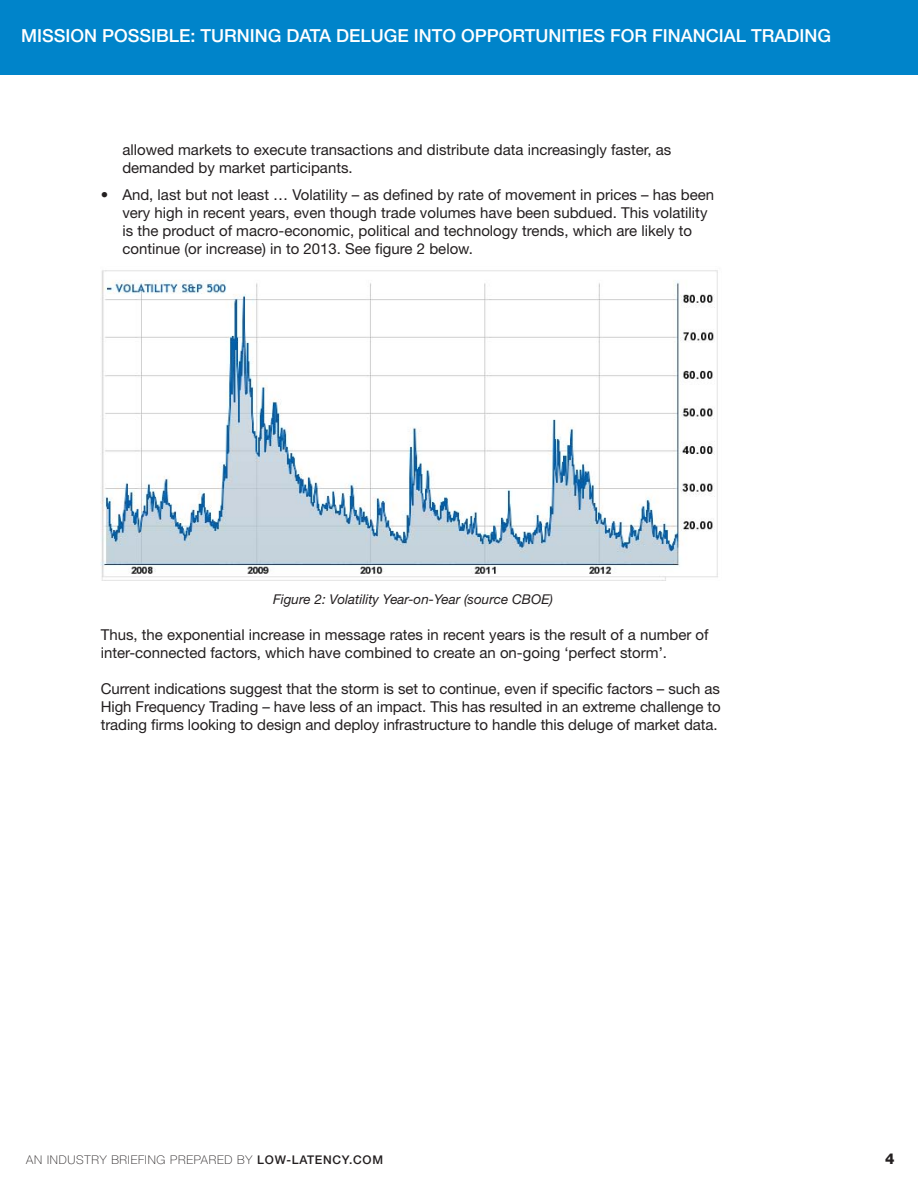
<style>
.page{position:relative;width:918px;height:1188px;background:#fff}
.page>*{position:absolute;margin:0;border:0;box-sizing:border-box;transform-origin:0 0}
.t1{font:500 18px "Helvetica Neue";color:#fff}
.General_Text{font:15px/18px "Helvetica Neue";color:#231f20}
.Bullets{font:15px/18px "Helvetica Neue";color:#231f20}
.t2{font:800 15px "Helvetica Neue";color:#231f20}
.General_Text-2{font:italic 13.5px "Helvetica Neue";color:#231f20}
.t3{font:100 12px "Helvetica Neue";letter-spacing:.06em;color:#231f20}
.s1{font-weight:500}
</style>
<div class="page">
<div style="left:0;top:0;width:918px;height:75px;background:#0084ca"></div>
<img style="left:101px;top:270px;width:617px;height:311px">
<p class="t1" style="left:21px;top:25px;width:453px">MISSION POSSIBLE: TURNING DATA DELUGE INTO OPP</p>
<p class="t1" style="left:499px;top:25px;width:334px">ORTUNITIES FOR FINANCIAL TRADING</p>
<p class="Bullets" style="left:122px;top:141px;width:550px">allowed markets to execute transactions and distribute data increasingly faster, as demanded by market participants.</p>
<p class="Bullets" style="left:122px;top:185px;width:593px;text-indent:-22px">• And, last but not least … Volatility – as defined by rate of movement in prices – has been very high in recent years, even though trade volumes have been subdued. This volatility is the product of macro-economic, political and technology trends, which are likely to continue (or increase) in to 2013. See figure 2 below.</p>
<p class="General_Text-2" style="left:273px;top:591px;width:282px">Figure 2: Volatility Year-on-Year (source CBOE)</p>
<p class="General_Text" style="left:101px;top:626px;width:609px">Thus, the exponential increase in message rates in recent years is the result of a number of inter-connected factors, which have combined to create an on-going ‘perfect storm’.</p>
<p class="General_Text" style="left:101px;top:680px;width:621px;text-align:justify">Current indications suggest that the storm is set to continue, even if specific factors – such as High Frequency Trading – have less of an impact. This has resulted in an extreme challenge to trading firms looking to design and deploy infrastructure to handle this deluge of market data.</p>
<p class="t3" style="left:26px;top:1152px;width:356px">AN INDUSTRY BRIEFING PREPARED BY <span class="s1">LOW-LATENCY.COM</span></p>
<p class="t2" style="left:885px;top:1149px;width:11px">4</p>
</div>
